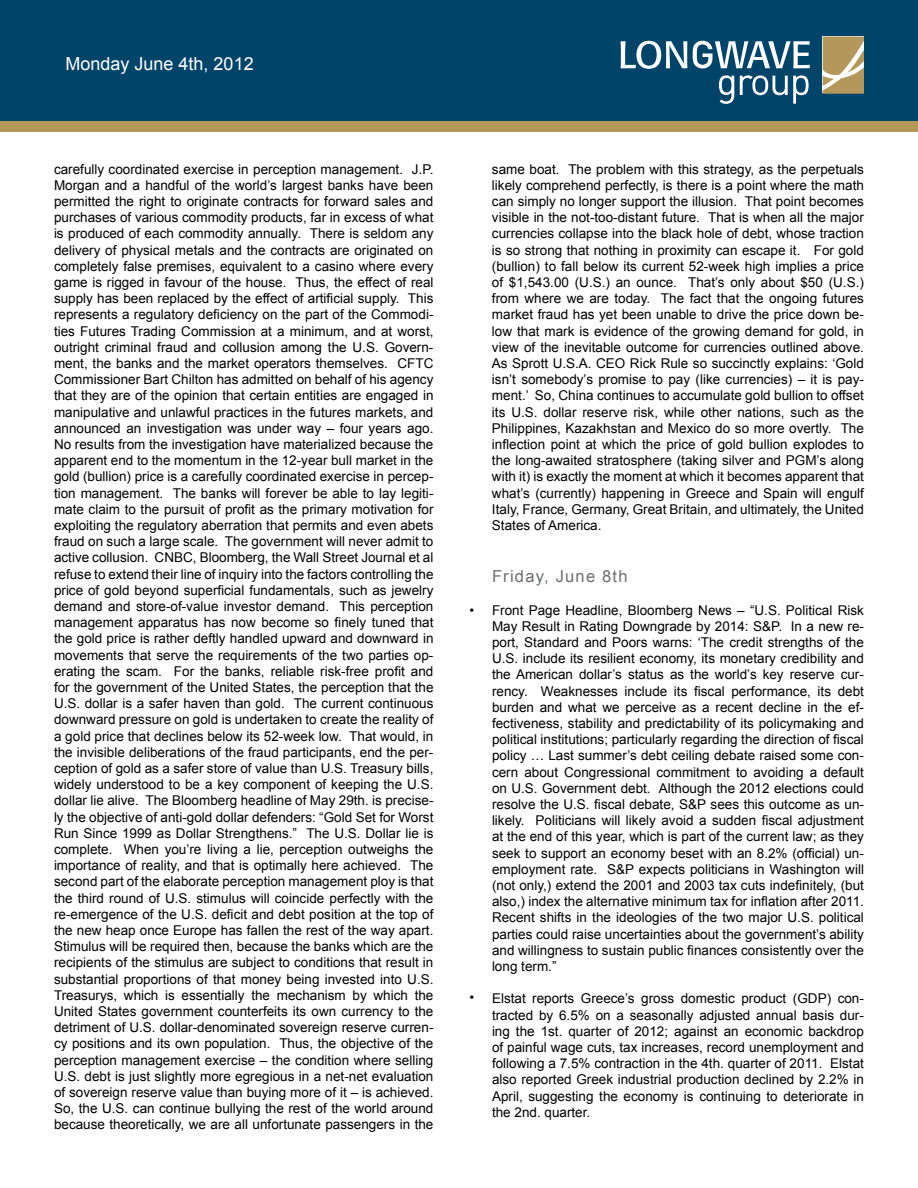
<style>
.page{position:relative;width:918px;height:1188px;background:#fff}
.page>*{position:absolute;margin:0;border:0;box-sizing:border-box;transform-origin:0 0}
.t1{font:18px "Arial";color:#fff}
.t2{font:16.5px "Arial";letter-spacing:.075em;color:#6d6e71}
.t3{font:13.5px/16.2px "Arial";color:#000;text-align:justify}
</style>
<div class="page">
<div style="left:0;top:0;width:918px;height:123px;background:#00446a"></div>
<div style="left:0;top:122px;width:918px;height:10px;background:#b4975a"></div>
<svg style="left:621px;top:41px;width:66px;height:28px"></svg>
<svg style="left:693px;top:41px;width:117px;height:27px"></svg>
<svg style="left:719px;top:75px;width:15px;height:29px"></svg>
<svg style="left:740px;top:75px;width:69px;height:29px"></svg>
<svg style="left:823px;top:37px;width:41px;height:57px;background:#c0a877"></svg>
<h1 class="t1" style="left:66px;top:52px;width:190px">Monday June 4th, 2012</h1>
<p class="t3" style="left:54px;top:161px;width:381px">carefully coordinated exercise in perception management. J.P.<br>Morgan and a handful of the world’s largest banks have been permitted the right to originate contracts for forward sales and purchases of various commodity products, far in excess of what is produced of each commodity annually. There is seldom any delivery of physical metals and the contracts are originated on completely false premises, equivalent to a casino where every game is rigged in favour of the house. Thus, the effect of real supply has been replaced by the effect of artificial supply. This represents a regulatory deficiency on the part of the Commodi&shy;ties Futures Trading Commission at a minimum, and at worst, outright criminal fraud and collusion among the U.S. Govern&shy;ment, the banks and the market operators themselves. CFTC Commissioner Bart Chilton has admitted on behalf of his agency that they are of the opinion that certain entities are engaged in manipulative and unlawful practices in the futures markets, and announced an investigation was under way – four years ago.<br>No results from the investigation have materialized because the apparent end to the momentum in the 12-year bull market in the gold (bullion) price is a carefully coordinated exercise in percep&shy;tion management. The banks will forever be able to lay legiti&shy;mate claim to the pursuit of profit as the primary motivation for exploiting the regulatory aberration that permits and even abets fraud on such a large scale. The government will never admit to active collusion. CNBC, Bloomberg, the Wall Street Journal et al refuse to extend their line of inquiry into the factors controlling the price of gold beyond superficial fundamentals, such as jewelry demand and store-of-value investor demand. This perception management apparatus has now become so finely tuned that the gold price is rather deftly handled upward and downward in movements that serve the requirements of the two parties op&shy;erating the scam. For the banks, reliable risk-free profit and for the government of the United States, the perception that the U.S. dollar is a safer haven than gold. The current continuous downward pressure on gold is undertaken to create the reality of a gold price that declines below its 52-week low. That would, in the invisible deliberations of the fraud participants, end the per&shy;ception of gold as a safer store of value than U.S. Treasury bills, widely understood to be a key component of keeping the U.S. dollar lie alive. The Bloomberg headline of May 29th. is precise&shy;ly the objective of anti-gold dollar defenders: “Gold Set for Worst Run Since 1999 as Dollar Strengthens.” The U.S. Dollar lie is complete. When you’re living a lie, perception outweighs the importance of reality, and that is optimally here achieved. The second part of the elaborate perception management ploy is that the third round of U.S. stimulus will coincide perfectly with the re-emergence of the U.S. deficit and debt position at the top of the new heap once Europe has fallen the rest of the way apart.<br>Stimulus will be required then, because the banks which are the recipients of the stimulus are subject to conditions that result in substantial proportions of that money being invested into U.S.<br>Treasurys, which is essentially the mechanism by which the United States government counterfeits its own currency to the detriment of U.S. dollar-denominated sovereign reserve curren&shy;cy positions and its own population. Thus, the objective of the perception management exercise – the condition where selling U.S. debt is just slightly more egregious in a net-net evaluation of sovereign reserve value than buying more of it – is achieved.<br>So, the U.S. can continue bullying the rest of the world around because theoretically, we are all unfortunate passengers in the</p>
<p class="t3" style="left:492px;top:161px;width:374px">same boat. The problem with this strategy, as the perpetuals likely comprehend perfectly, is there is a point where the math can simply no longer support the illusion. That point becomes visible in the not-too-distant future. That is when all the major currencies collapse into the black hole of debt, whose traction is so strong that nothing in proximity can escape it. For gold (bullion) to fall below its current 52-week high implies a price of $1,543.00 (U.S.) an ounce. That’s only about $50 (U.S.) from where we are today. The fact that the ongoing futures market fraud has yet been unable to drive the price down be&shy;low that mark is evidence of the growing demand for gold, in view of the inevitable outcome for currencies outlined above.<br>As Sprott U.S.A. CEO Rick Rule so succinctly explains: ‘Gold isn’t somebody’s promise to pay (like currencies) – it is pay&shy;ment.’ So, China continues to accumulate gold bullion to offset its U.S. dollar reserve risk, while other nations, such as the Philippines, Kazakhstan and Mexico do so more overtly. The inflection point at which the price of gold bullion explodes to the long-awaited stratosphere (taking silver and PGM’s along with it) is exactly the moment at which it becomes apparent that what’s (currently) happening in Greece and Spain will engulf Italy, France, Germany, Great Britain, and ultimately, the United States of America.</p>
<p class="t2" style="left:492px;top:566px;width:137px">Friday, June 8th</p>
<p class="t3" style="left:492px;top:602px;width:374px">Front Page Headline, Bloomberg News – “U.S. Political Risk May Result in Rating Downgrade by 2014: S&amp;P. In a new re&shy;port, Standard and Poors warns: ‘The credit strengths of the U.S. include its resilient economy, its monetary credibility and the American dollar’s status as the world’s key reserve cur&shy;rency. Weaknesses include its fiscal performance, its debt burden and what we perceive as a recent decline in the ef&shy;fectiveness, stability and predictability of its policymaking and political institutions; particularly regarding the direction of fiscal policy … Last summer’s debt ceiling debate raised some con&shy;cern about Congressional commitment to avoiding a default on U.S. Government debt. Although the 2012 elections could resolve the U.S. fiscal debate, S&amp;P sees this outcome as un&shy;likely. Politicians will likely avoid a sudden fiscal adjustment at the end of this year, which is part of the current law; as they seek to support an economy beset with an 8.2% (official) un&shy;employment rate. S&amp;P expects politicians in Washington will (not only,) extend the 2001 and 2003 tax cuts indefinitely, (but also,) index the alternative minimum tax for inflation after 2011.<br>Recent shifts in the ideologies of the two major U.S. political parties could raise uncertainties about the government’s ability and willingness to sustain public finances consistently over the long term.”</p>
<p class="t3" style="left:492px;top:991px;width:374px">Elstat reports Greece’s gross domestic product (GDP) con&shy;tracted by 6.5% on a seasonally adjusted annual basis dur&shy;ing the 1st. quarter of 2012; against an economic backdrop of painful wage cuts, tax increases, record unemployment and following a 7.5% contraction in the 4th. quarter of 2011. Elstat also reported Greek industrial production declined by 2.2% in April, suggesting the economy is continuing to deteriorate in the 2nd. quarter.</p>
<p class="t3" style="left:470px;top:602px;width:6px">•</p>
<p class="t3" style="left:470px;top:989px;width:6px">•</p>
</div>
